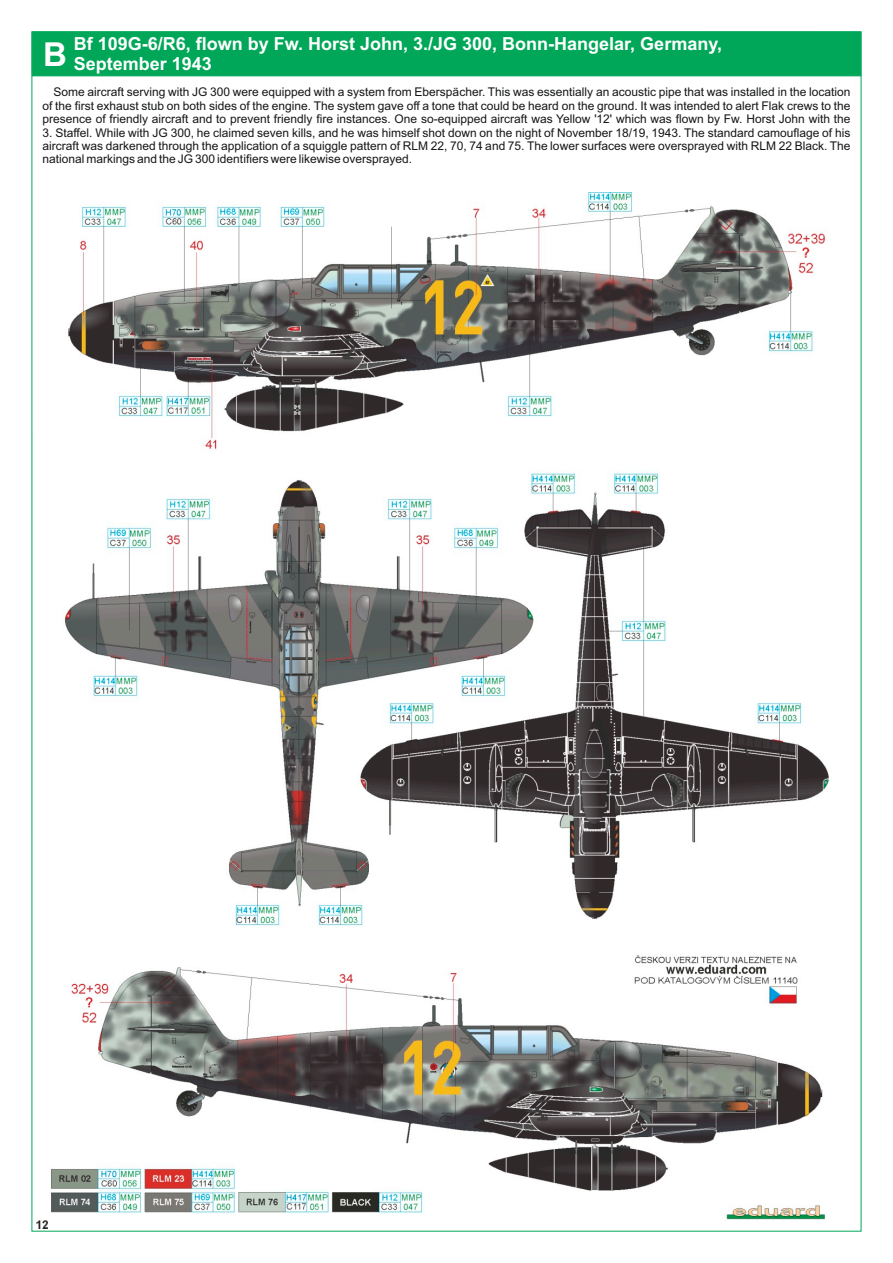
<style>
.page{position:relative;width:893px;height:1263px;background:#fff}
.page>*{position:absolute;margin:0;border:0;box-sizing:border-box;transform-origin:0 0}
.t1{font:700 33px "Arial";color:#fff}
.t2{font:700 18px/20.1px "Arial";color:#fff}
.t3{font:12px/13.4px "Arial";color:#151616;text-align:justify}
</style>
<div class="page">
<img style="left:36px;top:193px;width:792px;height:1036px">
<div style="left:32px;top:32px;width:829px;height:44px;background:#00a759"></div>
<h1 class="t1" style="left:43px;top:42px;width:25px">B</h1>
<h2 class="t2" style="left:74px;top:35px;width:650px">Bf 109G-6/R6, flown by Fw. Horst John, 3./JG 300, Bonn-Hangelar, Germany,<br>September 1943</h2>
<p class="t3" style="left:43px;top:87px;width:809px;text-indent:11px">Some aircraft serving with JG 300 were equipped with a system from Eberspächer. This was essentially an acoustic pipe that was installed in the location of the first exhaust stub on both sides of the engine. The system gave off a tone that could be heard on the ground. It was intended to alert Flak crews to the presence of friendly aircraft and to prevent friendly fire instances. One so-equipped aircraft was Yellow '12' which was flown by Fw. Horst John with the</p>
<p class="t3" style="left:43px;top:127px;width:809px">3. Staffel. While with JG 300, he claimed seven kills, and he was himself shot down on the night of November 18/19, 1943. The standard camouflage of his aircraft was darkened through the application of a squiggle pattern of RLM 22, 70, 74 and 75. The lower surfaces were oversprayed with RLM 22 Black. The national markings and the JG 300 identifiers were likewise oversprayed.</p>
</div>
